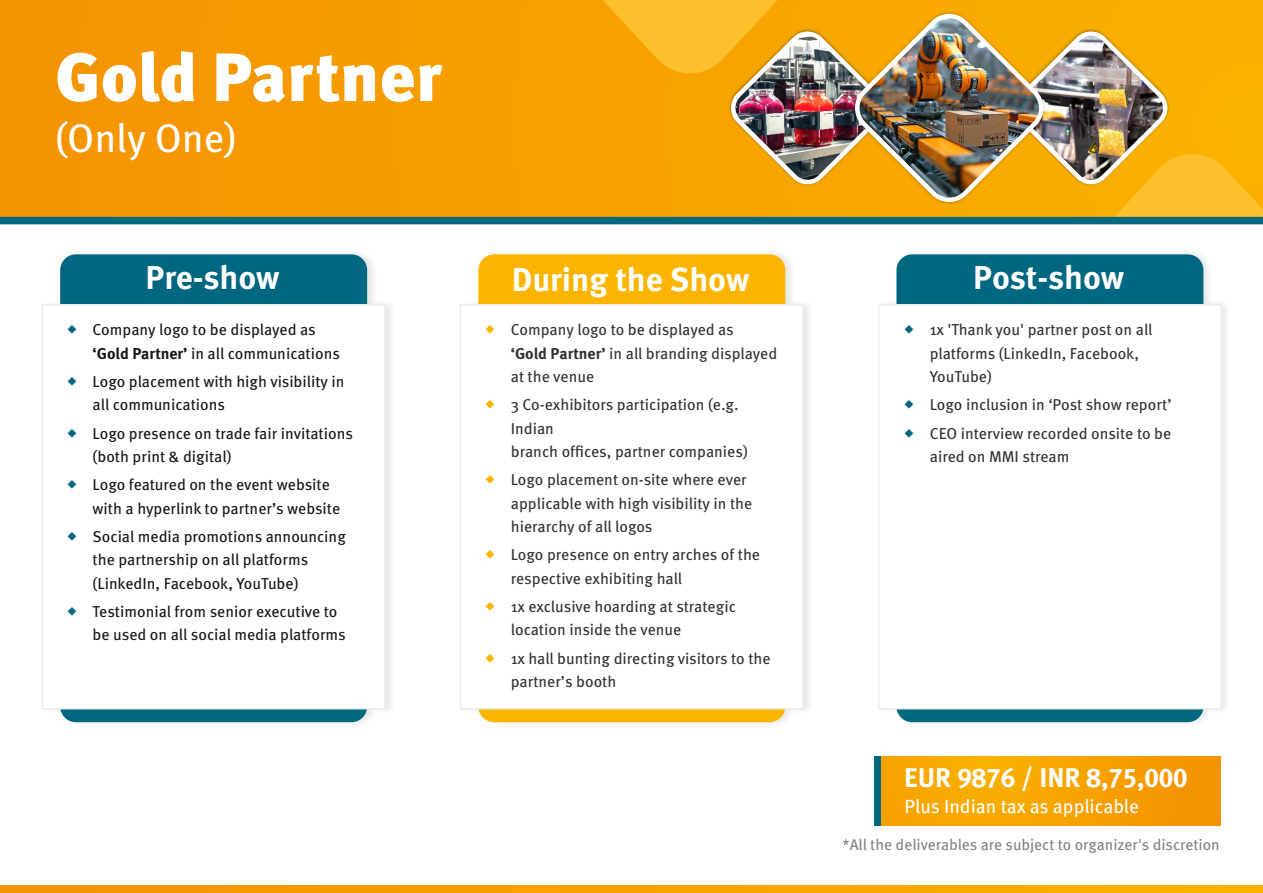
<style>
.page{position:relative;width:1263px;height:893px;background:#fff}
.page>*{position:absolute;margin:0;border:0;box-sizing:border-box;transform-origin:0 0}
.t1{font:900 68.4px "Meta OT";color:#fff}
.t2{font:39.9px "Meta Hebrew";color:#fff}
.t3{font:700 33px "Meta Hebrew";letter-spacing:-.005em;color:#fff}
.t4{font:27px "Meta Plus Bold Caps";color:#fff}
.t5{font:19.05px "Meta Hebrew";color:#fff}
.t6{font:15.75px/23.4px "Meta Hebrew";color:#313130}
.t7{font:15.75px/23.4px "Meta Hebrew";color:#151616}
.t8{font:15.45px "Meta Hebrew";color:#818281}
.s1{font-weight:700}
.s2{font-family:"Meta Pro";font-weight:700}
</style>
<div class="page">
<div style="left:0;top:0;width:1263px;height:221px;background:#f69901"></div>
<div style="left:874px;top:756px;width:346px;height:69px;background:#006780"></div>
<div style="left:881px;top:756px;width:339px;height:69px;background:linear-gradient(to right,#f9ae00,#f59602)"></div>
<svg style="left:0;top:886px;width:1263px;height:7px;background:#f7a200"></svg>
<div style="left:0;top:217px;width:1263px;height:7px;background:#006780"></div>
<img style="left:60px;top:253px;width:331px;height:471px">
<div style="left:60px;top:254px;width:307px;height:468px;background:#006780;border-radius:16px"></div>
<div style="left:42px;top:303px;width:344px;height:407px;background:#fff"></div>
<img style="left:478px;top:253px;width:331px;height:471px">
<div style="left:478px;top:254px;width:307px;height:468px;background:#fbb400;border-radius:16px"></div>
<div style="left:460px;top:303px;width:345px;height:407px;background:#fff"></div>
<img style="left:896px;top:253px;width:330px;height:471px">
<div style="left:896px;top:254px;width:307px;height:468px;background:#006780;border-radius:16px"></div>
<div style="left:878px;top:303px;width:345px;height:407px;background:#fff"></div>
<img style="left:554px;top:0;width:709px;height:217px">
<svg style="left:68px;top:325px;width:8px;height:9px"></svg>
<svg style="left:68px;top:377px;width:8px;height:9px"></svg>
<svg style="left:68px;top:428px;width:8px;height:9px"></svg>
<svg style="left:68px;top:480px;width:8px;height:9px"></svg>
<svg style="left:68px;top:531px;width:8px;height:9px"></svg>
<svg style="left:68px;top:606px;width:8px;height:9px"></svg>
<svg style="left:486px;top:325px;width:8px;height:9px"></svg>
<svg style="left:486px;top:400px;width:8px;height:9px"></svg>
<svg style="left:486px;top:475px;width:8px;height:9px"></svg>
<svg style="left:486px;top:550px;width:8px;height:9px"></svg>
<svg style="left:486px;top:602px;width:8px;height:9px"></svg>
<svg style="left:486px;top:653px;width:8px;height:9px"></svg>
<svg style="left:905px;top:325px;width:8px;height:9px"></svg>
<svg style="left:905px;top:400px;width:8px;height:9px"></svg>
<svg style="left:905px;top:428px;width:8px;height:9px"></svg>
<h1 class="t1" style="left:55px;top:49px;width:389px">Gold Partner</h1>
<h2 class="t2" style="left:55px;top:122px;width:183px">(Only One)</h2>
<h3 class="t3" style="left:145px;top:265px;width:136px">Pre-show</h3>
<h3 class="t3" style="left:512px;top:266px;width:239px">During the Show</h3>
<h3 class="t3" style="left:973px;top:265px;width:152px">Post-show</h3>
<p class="t7" style="left:93px;top:320px;width:249px">Company logo to be displayed as <span class="s1">‘Gold Partner’</span> in all communications</p>
<p class="t7" style="left:93px;top:371px;width:253px">Logo placement with high visibility in all communications</p>
<p class="t7" style="left:93px;top:423px;width:262px">Logo presence on trade fair invitations (both print &amp; digital)</p>
<p class="t7" style="left:93px;top:474px;width:249px">Logo featured on the event website with a hyperlink to partner’s website</p>
<p class="t7" style="left:93px;top:526px;width:255px">Social media promotions announcing the partnership on all platforms (LinkedIn, Facebook, YouTube)</p>
<p class="t7" style="left:93px;top:601px;width:255px">Testimonial from senior executive to be used on all social media platforms</p>
<p class="t6" style="left:511px;top:320px;width:268px">Company logo to be displayed as<br><span class="s1">‘Gold Partner’</span> in all branding displayed at the venue</p>
<p class="t6" style="left:511px;top:395px;width:239px">3 Co-exhibitors participation (e.g.<br>Indian<br>branch offices, partner companies)</p>
<p class="t6" style="left:511px;top:470px;width:243px">Logo placement on-site where ever applicable with high visibility in the hierarchy of all logos</p>
<p class="t6" style="left:511px;top:545px;width:251px">Logo presence on entry arches of the respective exhibiting hall</p>
<p class="t6" style="left:511px;top:596px;width:227px">1x exclusive hoarding at strategic location inside the venue</p>
<p class="t6" style="left:511px;top:648px;width:261px">1x hall bunting directing visitors to the partner’s booth</p>
<p class="t6" style="left:930px;top:320px;width:224px">1x 'Thank you' partner post on all platforms (LinkedIn, Facebook,<br>YouTube)</p>
<p class="t6" style="left:930px;top:392px;width:243px;line-height:28px">Logo inclusion in ‘Post show report’<br>CEO interview recorded onsite to be</p>
<p class="t6" style="left:930px;top:446px;width:141px">aired on MMI stream</p>
<h3 class="t4" style="left:904px;top:765px;width:285px"><span class="s2">EUR</span> 9876 <span class="s2">/ INR</span> 8,75,000</h3>
<p class="t5" style="left:904px;top:798px;width:236px">Plus Indian tax as applicable</p>
<p class="t8" style="left:843px;top:838px;width:379px">*All the deliverables are subject to organizer's discretion</p>
</div>
